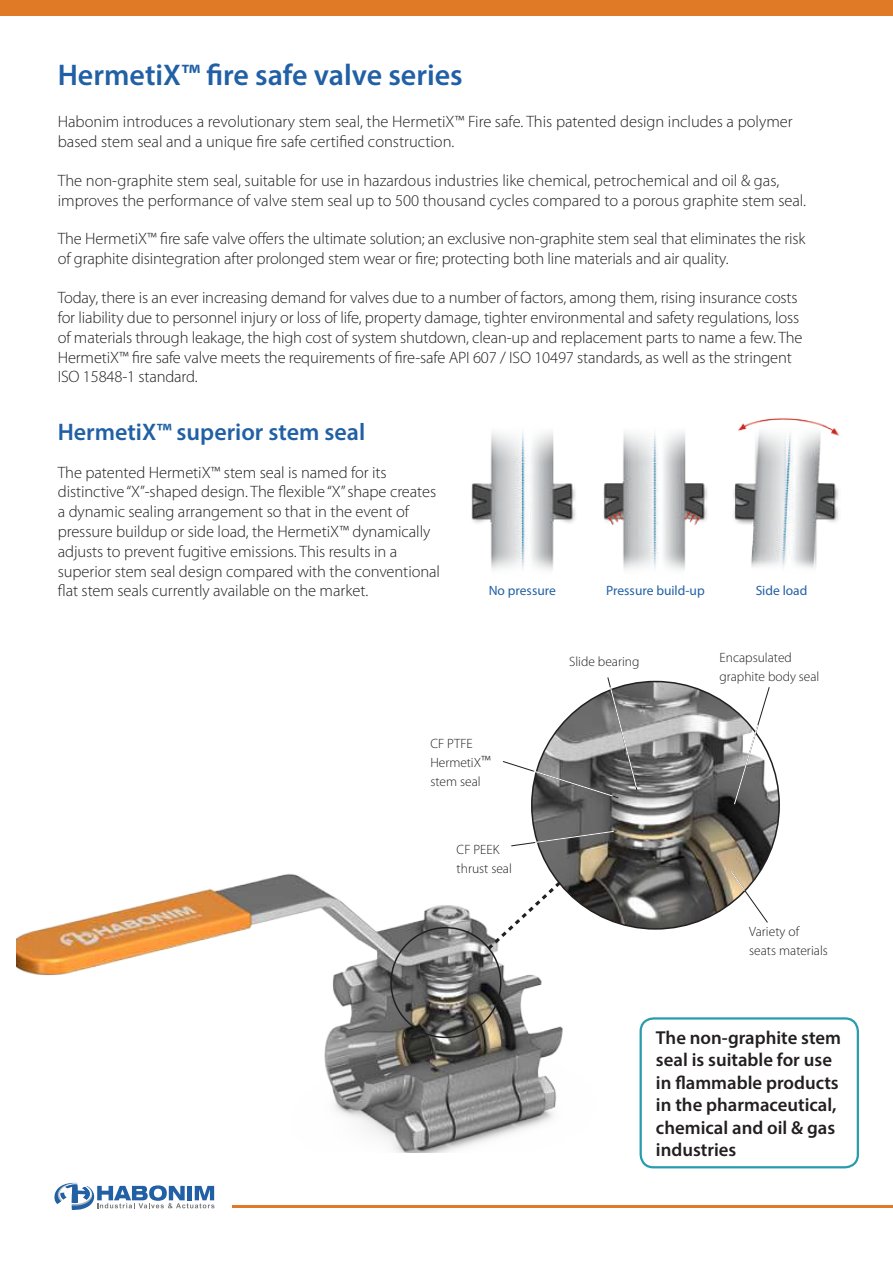
<style>
.page{position:relative;width:893px;height:1263px;background:#fff}
.page>*{position:absolute;margin:0;border:0;box-sizing:border-box;transform-origin:0 0}
.t1{font:600 30px "Myriad Pro";color:#2160a5}
.t2{font:600 24px "Myriad Pro";color:#2160a5}
.t3{font:600 18.75px/22.5px "Myriad Pro";color:#231f20}
.t4{font:300 16.5px/19.8px "Myriad Pro";letter-spacing:-.005em;color:#231f20}
.t5{font:300 13.5px/18.8px "Myriad Pro";color:#231f20}
.t6{font:13.5px "Myriad Pro";color:#2160a5}
.s1{font-size:16.5px}
</style>
<div class="page">
<svg style="left:54px;top:1183px;width:160px;height:27px"></svg>
<hr style="left:233px;top:1205px;width:660px;height:3px;background:#e17a26">
<div style="left:0;top:0;width:893px;height:15px;background:#e17a26"></div>
<img style="left:16px;top:817px;width:598px;height:336px">
<img style="left:471px;top:418px;width:369px;height:153px">
<div style="left:639px;top:1017px;width:220px;height:151px;border:2px solid #279cae;border-radius:13px"></div>
<img style="left:532px;top:681px;width:247px;height:248px;border-radius:124px">
<div style="left:390px;top:927px;width:111px;height:111px;border:2px solid #231f20;border-radius:50%"></div>
<svg style="left:484px;top:878px;width:80px;height:75px"></svg>
<svg style="left:733px;top:687px;width:37px;height:119px"></svg>
<svg style="left:503px;top:677px;width:135px;height:122px"></svg>
<svg style="left:510px;top:830px;width:108px;height:17px"></svg>
<svg style="left:730px;top:870px;width:38px;height:53px"></svg>
<h1 class="t1" style="left:58px;top:55px;width:406px">HermetiX™ fire safe valve series</h1>
<p class="t4" style="left:58px;top:111px;width:736px">Habonim introduces a revolutionary stem seal, the HermetiX™ Fire safe. This patented design includes a polymer based stem seal and a unique fire safe certified construction.</p>
<p class="t4" style="left:58px;top:171px;width:750px">The non-graphite stem seal, suitable for use in hazardous industries like chemical, petrochemical and oil &amp; gas, improves the performance of valve stem seal up to 500 thousand cycles compared to a porous graphite stem seal.</p>
<p class="t4" style="left:58px;top:228px;width:749px">The HermetiX™ fire safe valve offers the ultimate solution; an exclusive non-graphite stem seal that eliminates the risk of graphite disintegration after prolonged stem wear or fire; protecting both line materials and air quality.</p>
<p class="t4" style="left:58px;top:288px;width:746px">Today, there is an ever increasing demand for valves due to a number of factors, among them, rising insurance costs for liability due to personnel injury or loss of life, property damage, tighter environmental and safety regulations, loss of materials through leakage, the high cost of system shutdown, clean-up and replacement parts to name a few. The HermetiX™ fire safe valve meets the requirements of fire-safe API 607 / ISO 10497 standards, as well as the stringent ISO 15848-1 standard.</p>
<h2 class="t2" style="left:58px;top:417px;width:309px">HermetiX™ superior stem seal</h2>
<p class="t4" style="left:58px;top:462px;width:384px">The patented HermetiX™ stem seal is named for its distinctive “X”-shaped design. The flexible “X” shape creates a dynamic sealing arrangement so that in the event of pressure buildup or side load, the HermetiX™ dynamically adjusts to prevent fugitive emissions. This results in a superior stem seal design compared with the conventional flat stem seals currently available on the market.</p>
<p class="t6" style="left:489px;top:582px;width:69px">No pressure</p>
<p class="t6" style="left:606px;top:582px;width:100px">Pressure build-up</p>
<p class="t6" style="left:756px;top:582px;width:53px">Side load</p>
<p class="t5" style="left:569px;top:652px;width:72px">Slide bearing</p>
<p class="t5" style="left:720px;top:648px;width:101px">Encapsulated graphite body seal</p>
<p class="t5" style="left:430px;top:733px;width:62px;line-height:19.2px">CF PTFE<br>HermetiX<span class="s1">™ </span>stem seal</p>
<p class="t5" style="left:457px;top:840px;width:57px">CF PEEK thrust seal</p>
<p class="t5" style="left:749px;top:922px;width:80px">Variety of seats materials</p>
<p class="t3" style="left:656px;top:1026px;width:187px">The non-graphite stem seal is suitable for use in flammable products in the pharmaceutical, chemical and oil &amp; gas industries</p>
</div>
